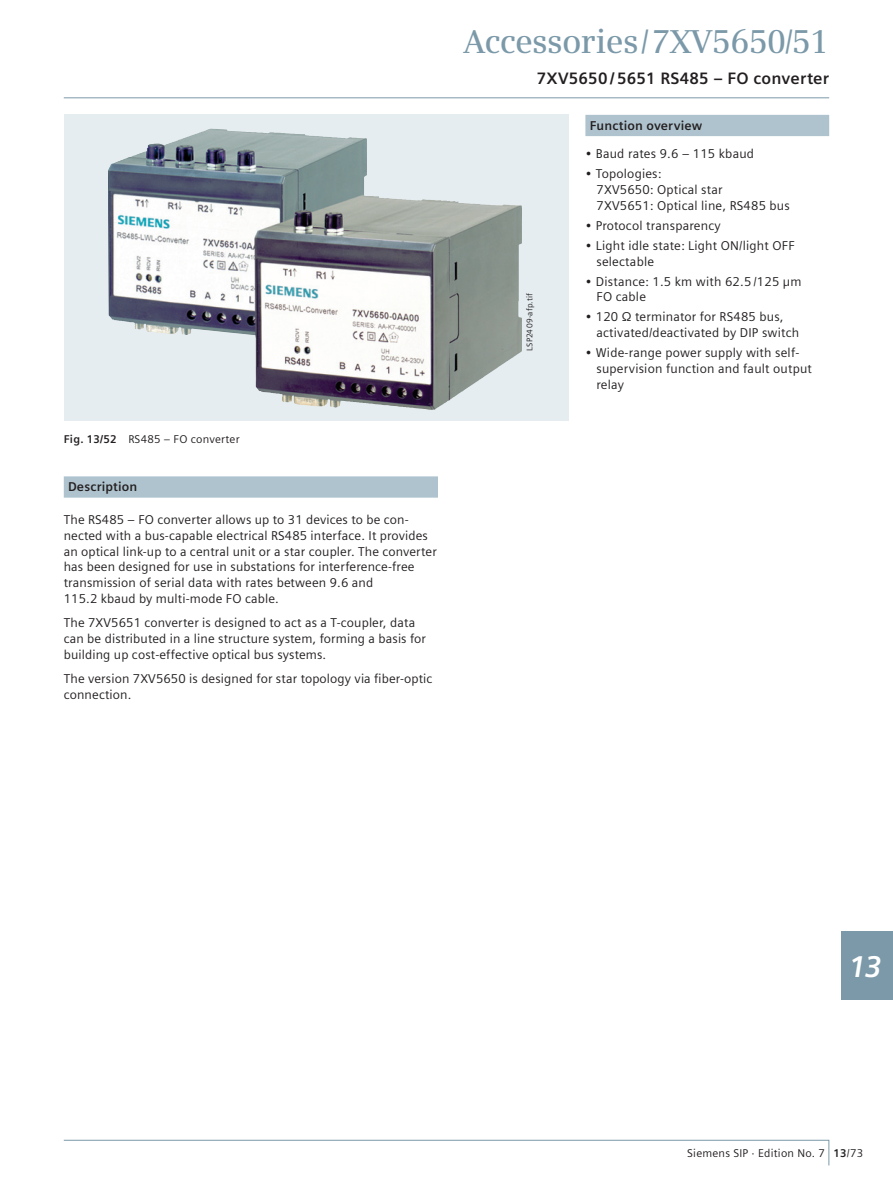
<style>
.page{position:relative;width:893px;height:1191px;background:#fff}
.page>*{position:absolute;margin:0;border:0;box-sizing:border-box;transform-origin:0 0}
.t1{font:600 33px "Siemens Serif";letter-spacing:-.02em;color:#7b99a9}
.t2{font:italic 700 30px "Siemens Sans";color:#fff}
.t3{font:700 16.5px "Siemens Sans";letter-spacing:.015em;color:#231f20}
.t4{font:12.75px/15.8px "Siemens Sans";letter-spacing:.01em;color:#231f20}
.t5{font:700 12.75px "Siemens Sans";letter-spacing:.015em;color:#231f20}
.t6{font:11.25px "Siemens Sans";letter-spacing:.02em;color:#231f20}
.t7{font:8.25px "Siemens Sans";letter-spacing:.02em;color:#231f20}
.s1{font-weight:700}
</style>
<div class="page">
<hr style="left:64px;top:97px;width:765px;height:1px;background:#7b99a9">
<svg style="left:63px;top:1139px;width:766px;height:27px"></svg>
<div style="left:64px;top:476px;width:374px;height:21px;background:#afc3ce"></div>
<svg style="left:64px;top:115px;width:504px;height:306px;background:#ccd1d7"></svg>
<img style="left:227px;top:129px;width:295px;height:224px">
<div style="left:585px;top:115px;width:244px;height:21px;background:#afc3ce"></div>
<div style="left:842px;top:931px;width:51px;height:68px;background:#7b99a9"></div>
<p class="t6" style="left:64px;top:434px;width:177px"><span class="s1">Fig. 13/52</span> RS485 – FO converter</p>
<p class="t5" style="left:68px;top:482px;width:71px">Description</p>
<p class="t4" style="left:64px;top:513px;width:375px">The RS485 – FO converter allows up to 31 devices to be con&shy;nected with a bus-capable electrical RS485 interface. It provides an optical link-up to a central unit or a star coupler. The converter has been designed for use in substations for interference-free transmission of serial data with rates between 9.6 and<br>115.2 kbaud by multi-mode FO cable.</p>
<p class="t4" style="left:64px;top:616px;width:364px">The 7XV5651 converter is designed to act as a T-coupler, data can be distributed in a line structure system, forming a basis for building up cost-effective optical bus systems.</p>
<p class="t4" style="left:64px;top:671px;width:370px">The version 7XV5650 is designed for star topology via fiber-optic connection.</p>
<p class="t1" style="left:463px;top:28px;width:367px">Accessories / 7XV5650/51</p>
<p class="t3" style="left:537px;top:71px;width:294px">7XV5650 / 5651 RS485 – FO converter</p>
<p class="t7" style="left:526px;top:351px;width:59px;rotate:-90deg">LSP2409-afp.tif</p>
<p class="t5" style="left:590px;top:120px;width:114px">Function overview</p>
<p class="t4" style="left:585px;top:147px;width:170px">• Baud rates 9.6 – 115 kbaud</p>
<p class="t4" style="left:596px;top:167px;width:195px;text-indent:-11px">• Topologies:<br>7XV5650: Optical star<br>7XV5651: Optical line, RS485 bus</p>
<p class="t4" style="left:585px;top:218px;width:137px">• Protocol transparency</p>
<p class="t4" style="left:596px;top:238px;width:200px;text-indent:-11px">• Light idle state: Light ON/light OFF selectable</p>
<p class="t4" style="left:596px;top:274px;width:207px;text-indent:-11px">• Distance: 1.5 km with 62.5 /125 µm<br>FO cable</p>
<p class="t4" style="left:596px;top:310px;width:204px;text-indent:-11px">• 120 Ω terminator for RS485 bus, activated/deactivated by DIP switch</p>
<p class="t4" style="left:596px;top:346px;width:217px;text-indent:-11px">• Wide-range power supply with self&shy;supervision function and fault output relay</p>
<p class="t2" style="left:849px;top:954px;width:34px">13</p>
<p class="t6" style="left:687px;top:1148px;width:178px">Siemens SIP · Edition No. 7 <span class="s1">13</span>/73</p>
</div>
